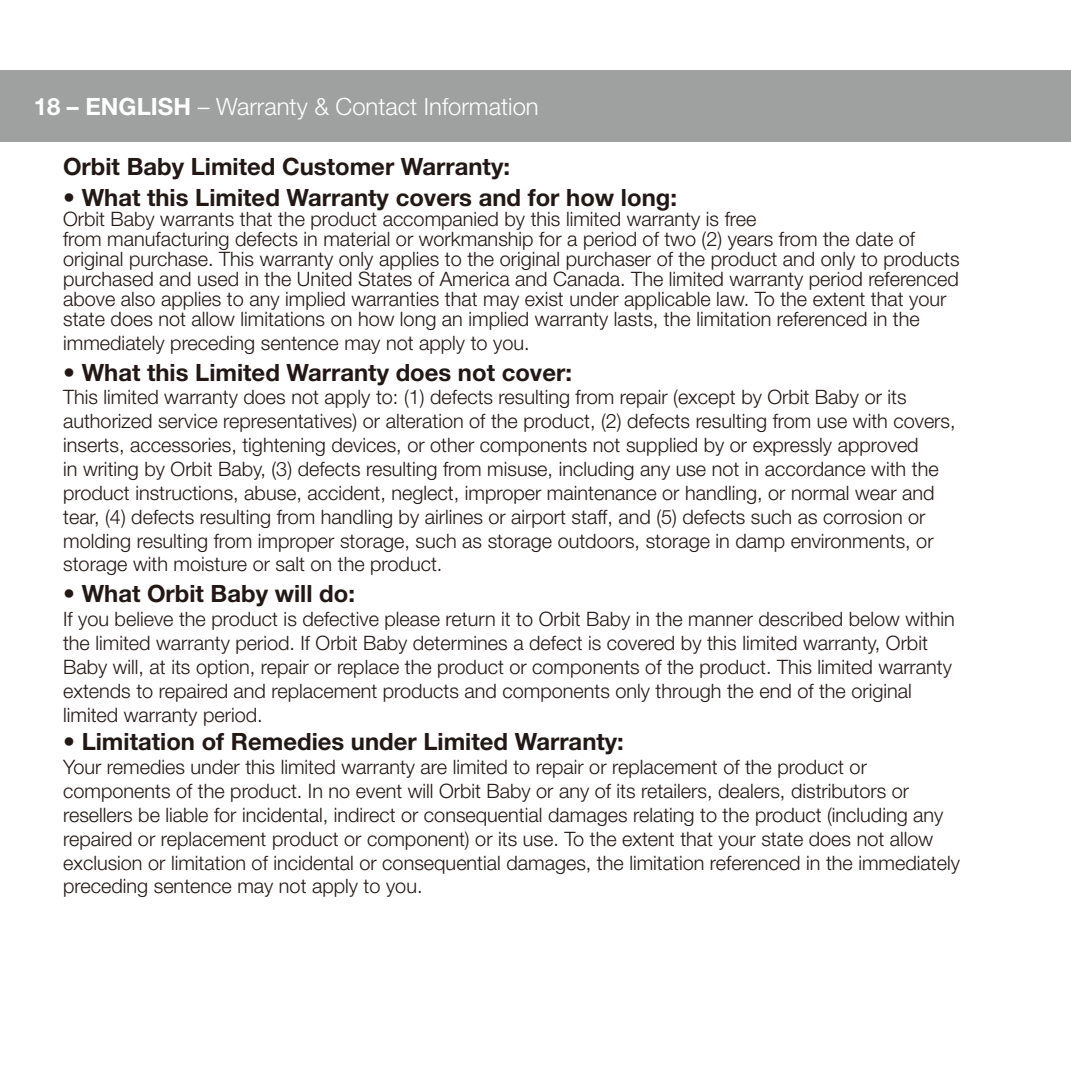
<style>
.page{position:relative;width:1071px;height:1071px;background:#fff}
.page>*{position:absolute;margin:0;border:0;box-sizing:border-box;transform-origin:0 0}
.t1{font:700 23.8px "Helvetica Neue LT Std";color:#221815}
.t2{font:300 23.8px "Helvetica Neue LT Std";color:#fff}
.t3{font:300 19.95px/23.8px "Helvetica Neue LT Std";color:#221815}
.s1{font-weight:700}
</style>
<div class="page">
<div style="left:0;top:71px;width:1071px;height:71px;background:#9fa0a0"></div>
<p class="t2" style="left:34px;top:92px;width:506px"><span class="s1">18 – ENGLISH</span> – Warranty &amp; Contact Information</p>
<p class="t1" style="left:63px;top:152px;width:448px">Orbit Baby Limited Customer Warranty:</p>
<p class="t1" style="left:63px;top:183px;width:615px">• What this Limited Warranty covers and for how long:</p>
<p class="t3" style="left:63px;top:209px;width:898px;line-height:19.9px">Orbit Baby warrants that the product accompanied by this limited warranty is free<br>from manufacturing defects in material or workmanship for a period of two (2) years from the date of original purchase. This warranty only applies to the original purchaser of the product and only to products purchased and used in the United States of America and Canada. The limited warranty period referenced above also applies to any implied warranties that may exist under applicable law. To the extent that your state does not allow limitations on how long an implied warranty lasts, the limitation referenced in the</p>
<p class="t3" style="left:63px;top:330px;width:468px">immediately preceding sentence may not apply to you.</p>
<p class="t1" style="left:63px;top:357px;width:510px">• What this Limited Warranty does not cover:</p>
<p class="t3" style="left:63px;top:385px;width:894px">This limited warranty does not apply to: (1) defects resulting from repair (except by Orbit Baby or its authorized service representatives) or alteration of the product, (2) defects resulting from use with covers, inserts, accessories, tightening devices, or other components not supplied by or expressly approved<br>in writing by Orbit Baby, (3) defects resulting from misuse, including any use not in accordance with the product instructions, abuse, accident, neglect, improper maintenance or handling, or normal wear and tear, (4) defects resulting from handling by airlines or airport staff, and (5) defects such as corrosion or molding resulting from improper storage, such as storage outdoors, storage in damp environments, or storage with moisture or salt on the product.</p>
<p class="t1" style="left:63px;top:579px;width:293px">• What Orbit Baby will do:</p>
<p class="t3" style="left:63px;top:607px;width:893px">If you believe the product is defective please return it to Orbit Baby in the manner described below within the limited warranty period. If Orbit Baby determines a defect is covered by this limited warranty, Orbit Baby will, at its option, repair or replace the product or components of the product. This limited warranty extends to repaired and replacement products and components only through the end of the original limited warranty period.</p>
<p class="t1" style="left:63px;top:727px;width:562px">• Limitation of Remedies under Limited Warranty:</p>
<p class="t3" style="left:63px;top:755px;width:898px">Your remedies under this limited warranty are limited to repair or replacement of the product or components of the product. In no event will Orbit Baby or any of its retailers, dealers, distributors or resellers be liable for incidental, indirect or consequential damages relating to the product (including any repaired or replacement product or component) or its use. To the extent that your state does not allow exclusion or limitation of incidental or consequential damages, the limitation referenced in the immediately preceding sentence may not apply to you.</p>
</div>
